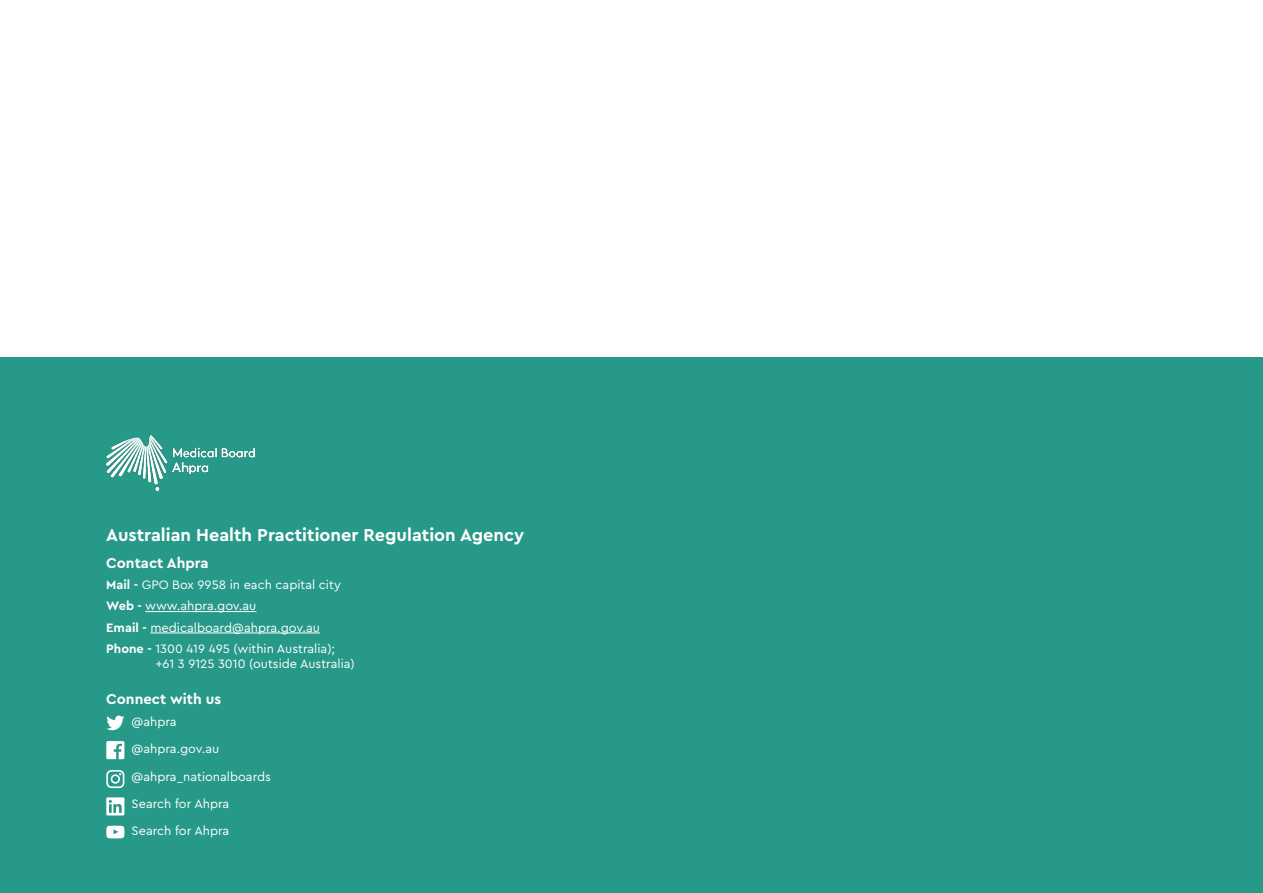
<style>
.page{position:relative;width:1263px;height:893px;background:#fff}
.page>*{position:absolute;margin:0;border:0;box-sizing:border-box;transform-origin:0 0}
.t1{font:700 18.15px "Cera Pro";color:#fff}
.t2{font:700 14.85px "Cera Pro";color:#fff}
.t3{font:12.75px/27.5px "Cera Pro";color:#fff}
.s1{font-weight:700}
</style>
<div class="page">
<div style="left:0;top:357px;width:1263px;height:536px;background:#279989"></div>
<hr style="left:145px;top:611px;width:111px;height:1px;background:#fff">
<hr style="left:150px;top:632px;width:170px;height:1px;background:#fff">
<svg style="left:106px;top:715px;width:18px;height:15px"></svg>
<svg style="left:106px;top:741px;width:18px;height:18px"></svg>
<svg style="left:106px;top:770px;width:18px;height:18px"></svg>
<svg style="left:106px;top:797px;width:18px;height:18px"></svg>
<svg style="left:106px;top:826px;width:18px;height:12px"></svg>
<img style="left:106px;top:436px;width:148px;height:54px">
<h1 class="t1" style="left:106px;top:523px;width:419px">Australian Health Practitioner Regulation Agency</h1>
<p class="t2" style="left:106px;top:553px;width:104px">Contact Ahpra</p>
<p class="t3" style="left:106px;top:573px;width:236px;line-height:21.3px"><span class="s1">Mail -</span> GPO Box 9958 in each capital city <span class="s1">Web -</span> www.ahpra.gov.au<br><span class="s1">Email -</span> medicalboard@ahpra.gov.au <span class="s1">Phone -</span> 1300 419 495 (within Australia);</p>
<p class="t3" style="left:155px;top:650px;width:201px">+61 3 9125 3010 (outside Australia)</p>
<p class="t2" style="left:106px;top:689px;width:117px">Connect with us</p>
<p class="t3" style="left:132px;top:707px;width:141px">@ahpra<br>@ahpra.gov.au @ahpra_nationalboards<br>Search for Ahpra<br>Search for Ahpra</p>
</div>
